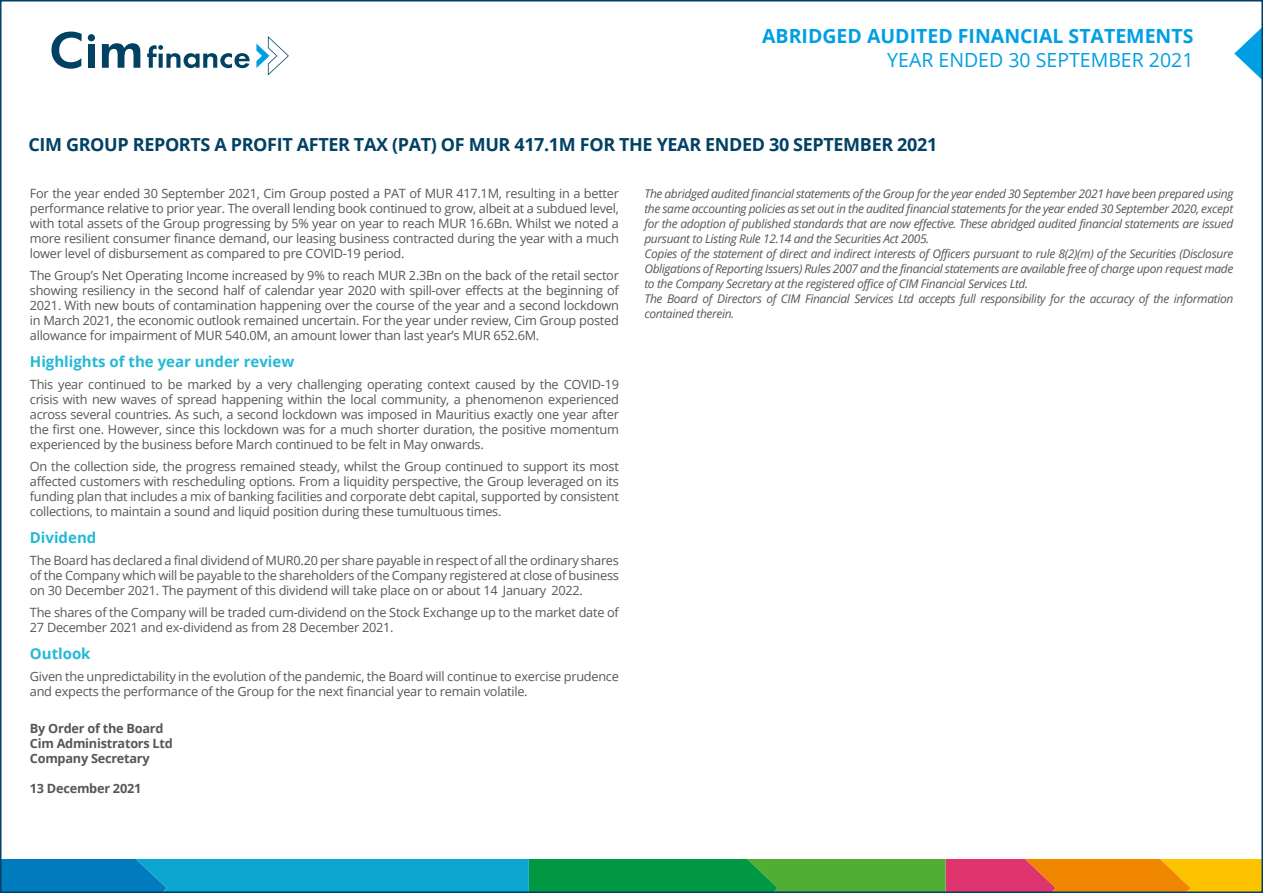
<style>
.page{position:relative;width:1263px;height:893px;background:#fff}
.page>*{position:absolute;margin:0;border:0;box-sizing:border-box;transform-origin:0 0}
.t1{font:700 19.5px "Open Sans";color:#009fe3}
.t2{font:19.5px "Open Sans";color:#009fe3}
.t3{font:700 18px "Open Sans";letter-spacing:-.02em;color:#004164}
.t4{font:700 15px "Open Sans";color:#23b9d6}
.t5{font:12.75px/15px "Open Sans";letter-spacing:-.02em;color:#575756;text-align:justify}
.t6{font:700 12.75px/15px "Open Sans";letter-spacing:-.02em;color:#575756}
.t7{font:italic 12px/15px "Open Sans";letter-spacing:-.03em;color:#575756}
</style>
<div class="page">
<svg style="left:256px;top:36px;width:33px;height:40px"></svg>
<svg style="left:51px;top:32px;width:31px;height:37px"></svg>
<svg style="left:88px;top:34px;width:7px;height:7px"></svg>
<div style="left:88px;top:44px;width:7px;height:24px;background:#004164"></div>
<svg style="left:102px;top:43px;width:38px;height:25px"></svg>
<svg style="left:147px;top:45px;width:103px;height:23px"></svg>
<svg style="left:1234px;top:29px;width:26px;height:49px"></svg>
<svg style="left:3px;top:859px;width:1257px;height:31px;background:#4b9471"></svg>
<h1 class="t1" style="left:762px;top:23px;width:433px">ABRIDGED AUDITED FINANCIAL STATEMENTS</h1>
<h1 class="t2" style="left:887px;top:46px;width:308px">YEAR ENDED 30 SEPTEMBER 2021</h1>
<h2 class="t3" style="left:28px;top:132px;width:910px">CIM GROUP REPORTS A PROFIT AFTER TAX (PAT) OF MUR 417.1M FOR THE YEAR ENDED 30 SEPTEMBER 2021</h2>
<p class="t5" style="left:30px;top:186px;width:591px">For the year ended 30 September 2021, Cim Group posted a PAT of MUR 417.1M, resulting in a better performance relative to prior year. The overall lending book continued to grow, albeit at a subdued level, with total assets of the Group progressing by 5% year on year to reach MUR 16.6Bn. Whilst we noted a more resilient consumer finance demand, our leasing business contracted during the year with a much lower level of disbursement as compared to pre COVID-19 period.</p>
<p class="t5" style="left:30px;top:268px;width:591px">The Group’s Net Operating Income increased by 9% to reach MUR 2.3Bn on the back of the retail sector showing resiliency in the second half of calendar year 2020 with spill-over effects at the beginning of 2021. With new bouts of contamination happening over the course of the year and a second lockdown in March 2021, the economic outlook remained uncertain. For the year under review, Cim Group posted allowance for impairment of MUR 540.0M, an amount lower than last year’s MUR 652.6M.</p>
<p class="t4" style="left:30px;top:351px;width:266px">Highlights of the year under review</p>
<p class="t5" style="left:30px;top:377px;width:591px">This year continued to be marked by a very challenging operating context caused by the COVID-19 crisis with new waves of spread happening within the local community, a phenomenon experienced across several countries. As such, a second lockdown was imposed in Mauritius exactly one year after the first one. However, since this lockdown was for a much shorter duration, the positive momentum experienced by the business before March continued to be felt in May onwards.</p>
<p class="t5" style="left:30px;top:459px;width:591px">On the collection side, the progress remained steady, whilst the Group continued to support its most affected customers with rescheduling options. From a liquidity perspective, the Group leveraged on its funding plan that includes a mix of banking facilities and corporate debt capital, supported by consistent collections, to maintain a sound and liquid position during these tumultuous times.</p>
<p class="t4" style="left:30px;top:527px;width:68px">Dividend</p>
<p class="t5" style="left:30px;top:553px;width:590px">The Board has declared a final dividend of MUR0.20 per share payable in respect of all the ordinary shares of the Company which will be payable to the shareholders of the Company registered at close of business on 30 December 2021. The payment of this dividend will take place on or about 14 January 2022.</p>
<p class="t5" style="left:30px;top:605px;width:591px">The shares of the Company will be traded cum-dividend on the Stock Exchange up to the market date of<br>27 December 2021 and ex-dividend as from 28 December 2021.</p>
<p class="t4" style="left:30px;top:643px;width:62px">Outlook</p>
<p class="t5" style="left:30px;top:669px;width:590px">Given the unpredictability in the evolution of the pandemic, the Board will continue to exercise prudence and expects the performance of the Group for the next financial year to remain volatile.</p>
<p class="t6" style="left:30px;top:721px;width:145px">By Order of the Board<br>Cim Administrators Ltd<br>Company Secretary</p>
<p class="t6" style="left:30px;top:781px;width:113px">13 December 2021</p>
<p class="t7" style="left:644px;top:185px;width:590px">The abridged audited financial statements of the Group for the year ended 30 September 2021 have been prepared using the same accounting policies as set out in the audited financial statements for the year ended 30 September 2020, except for the adoption of published standards that are now effective. These abridged audited financial statements are issued pursuant to Listing Rule 12.14 and the Securities Act 2005.<br>Copies of the statement of direct and indirect interests of Officers pursuant to rule 8(2)(m) of the Securities (Disclosure Obligations of Reporting Issuers) Rules 2007 and the financial statements are available free of charge upon request made to the Company Secretary at the registered office of CIM Financial Services Ltd.<br>The Board of Directors of CIM Financial Services Ltd accepts full responsibility for the accuracy of the information contained therein.</p>
</div>
